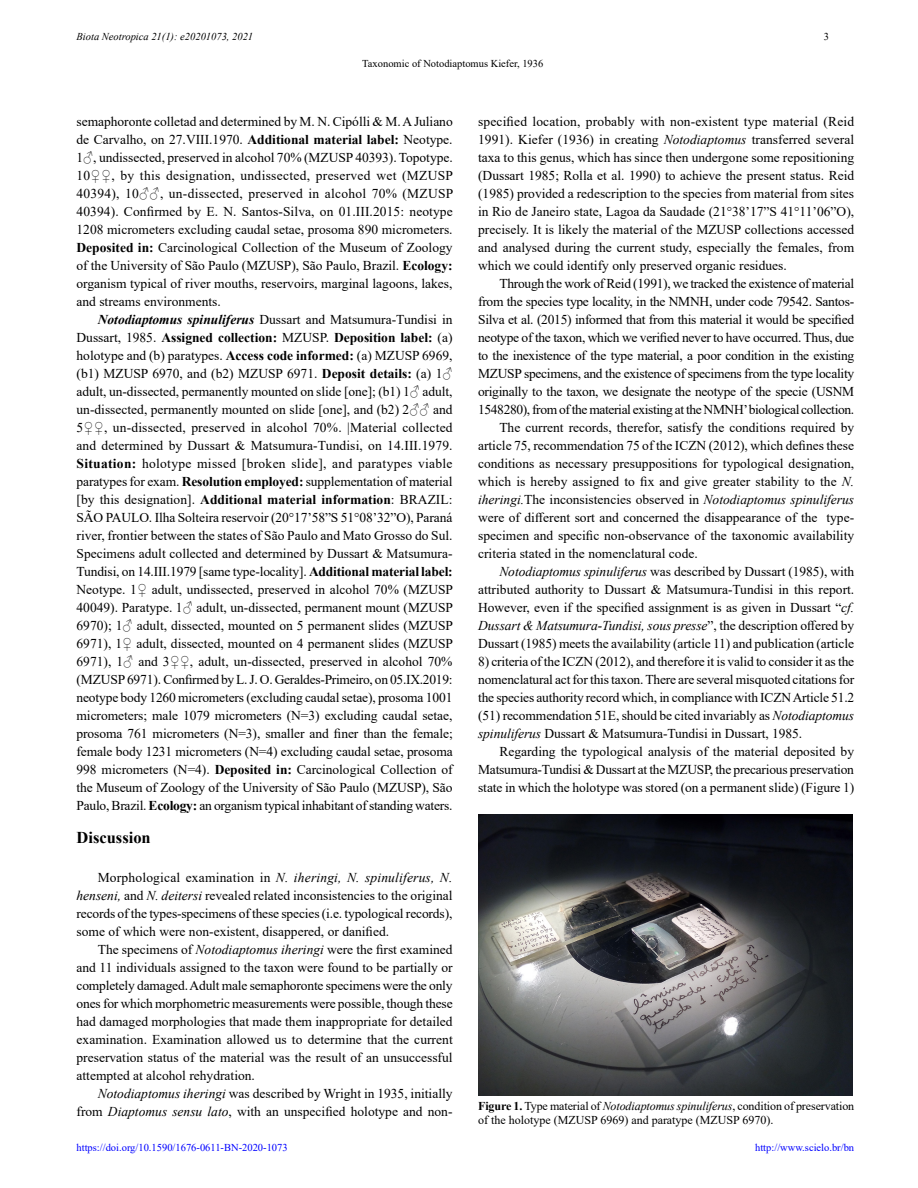
<style>
.page{position:relative;width:918px;height:1188px;background:#fff}
.page>*{position:absolute;margin:0;border:0;box-sizing:border-box;transform-origin:0 0}
.t1{font:700 16.5px "Times New Roman";color:#000}
.t2{font:13.5px/18px "Times New Roman";letter-spacing:-.005em;color:#000;text-align:justify}
.t3{font:italic 13.5px "Times New Roman";color:#000}
.t4{font:13.5px "Times New Roman";letter-spacing:-.025em;color:#000}
.t5{font:12px/14.4px "Times New Roman";color:#000}
.t6{font:10.5px "Times New Roman";color:#00f}
.t7{font:10.5px "Times New Roman";color:#000}
.t8{font:italic 10.5px "Times New Roman";color:#000}
.s1{font-weight:700}
.s2{font-weight:700;font-style:italic}
.s3{font-style:italic}
.s4{font-style:normal}
</style>
<div class="page">
<img style="left:478px;top:815px;width:374px;height:281px">
<p class="t8" style="left:77px;top:29px;width:178px">Biota Neotropica 21(1): e20201073, 2021</p>
<p class="t7" style="left:362px;top:56px;width:183px">Taxonomic of Notodiaptomus Kiefer, 1936</p>
<p class="t7" style="left:824px;top:29px;width:7px">3</p>
<p class="t2" style="left:77px;top:112px;width:378px">semaphoronte colletad and determined by M. N. Cipólli &amp; M. A Juliano de Carvalho, on 27.VIII.1970. <span class="s1">Additional material label:</span> Neotype.<br>1♂, undissected, preserved in alcohol 70% (MZUSP 40393). Topotype.<br>10♀♀, by this designation, undissected, preserved wet (MZUSP 40394), 10♂♂, un-dissected, preserved in alcohol 70% (MZUSP 40394). Confirmed by E. N. Santos-Silva, on 01.III.2015: neotype 1208 micrometers excluding caudal setae, prosoma 890 micrometers.<br><span class="s1">Deposited in:</span> Carcinological Collection of the Museum of Zoology of the University of São Paulo (MZUSP), São Paulo, Brazil. <span class="s1">Ecology: </span>organism typical of river mouths, reservoirs, marginal lagoons, lakes, and streams environments.</p>
<p class="t2" style="left:77px;top:310px;width:378px;text-indent:21px"><span class="s2">Notodiaptomus spinuliferus</span> Dussart and Matsumura-Tundisi in Dussart, 1985. <span class="s1">Assigned collection:</span> MZUSP. <span class="s1">Deposition label:</span> (a) holotype and (b) paratypes. <span class="s1">Access code informed:</span> (a) MZUSP 6969, (b1) MZUSP 6970, and (b2) MZUSP 6971. <span class="s1">Deposit details:</span> (a) 1♂ adult, un-dissected, permanently mounted on slide [one]; (b1) 1♂ adult, un-dissected, permanently mounted on slide [one], and (b2) 2♂♂ and 5♀♀, un-dissected, preserved in alcohol 70%. |Material collected and determined by Dussart &amp; Matsumura-Tundisi, on 14.III.1979.<br><span class="s1">Situation:</span> holotype missed [broken slide], and paratypes viable paratypes for exam. <span class="s1">Resolution employed:</span> supplementation of material [by this designation]. <span class="s1">Additional material information</span>: BRAZIL:<br>SÃO PAULO. Ilha Solteira reservoir (20°17’58”S 51°08’32”O), Paraná river, frontier between the states of São Paulo and Mato Grosso do Sul.<br>Specimens adult collected and determined by Dussart &amp; Matsumura-Tundisi, on 14.III.1979 [same type-locality]. <span class="s1">Additional material label:<br></span>Neotype. 1♀ adult, undissected, preserved in alcohol 70% (MZUSP 40049). Paratype. 1♂ adult, un-dissected, permanent mount (MZUSP 6970); 1♂ adult, dissected, mounted on 5 permanent slides (MZUSP 6971), 1♀ adult, dissected, mounted on 4 permanent slides (MZUSP 6971), 1♂ and 3♀♀, adult, un-dissected, preserved in alcohol 70% (MZUSP 6971). Confirmed by L. J. O. Geraldes-Primeiro, on 05.IX.2019: neotype body 1260 micrometers (excluding caudal setae), prosoma 1001 micrometers; male 1079 micrometers (N=3) excluding caudal setae, prosoma 761 micrometers (N=3), smaller and finer than the female; female body 1231 micrometers (N=4) excluding caudal setae, prosoma 998 micrometers (N=4). <span class="s1">Deposited in:</span> Carcinological Collection of the Museum of Zoology of the University of São Paulo (MZUSP), São Paulo, Brazil. <span class="s1">Ecology:</span> an organism typical inhabitant of standing waters.</p>
<p class="t1" style="left:77px;top:825px;width:76px">Discussion</p>
<p class="t2" style="left:77px;top:868px;width:378px;text-indent:21px">Morphological examination in <span class="s3">N. iheringi, N. spinuliferus, N. henseni,</span> and <span class="s3">N. deitersi</span> revealed related inconsistencies to the original records of the types-specimens of these species (i.e. typological records), some of which were non-existent, disappered, or danified.</p>
<p class="t2" style="left:77px;top:940px;width:378px;text-indent:21px">The specimens of <span class="s3">Notodiaptomus iheringi</span> were the first examined and 11 individuals assigned to the taxon were found to be partially or completely damaged. Adult male semaphoronte specimens were the only ones for which morphometric measurements were possible, though these had damaged morphologies that made them inappropriate for detailed examination. Examination allowed us to determine that the current preservation status of the material was the result of an unsuccessful attempted at alcohol rehydration.</p>
<p class="t2" style="left:77px;top:1084px;width:378px;text-align:right"><span class="s3">Notodiaptomus iheringi</span> was described by Wright in 1935, initially from <span class="s3">Diaptomus sensu lato</span>, with an unspecified holotype and non-</p>
<p class="t2" style="left:478px;top:112px;width:378px">specified location, probably with non-existent type material (Reid 1991). Kiefer (1936) in creating <span class="s3">Notodiaptomus</span> transferred several taxa to this genus, which has since then undergone some repositioning (Dussart 1985; Rolla et al. 1990) to achieve the present status. Reid (1985) provided a redescription to the species from material from sites in Rio de Janeiro state, Lagoa da Saudade (21°38’17”S 41°11’06”O), precisely. It is likely the material of the MZUSP collections accessed and analysed during the current study, especially the females, from which we could identify only preserved organic residues.</p>
<p class="t2" style="left:499px;top:274px;width:356px">Through the work of Reid (1991), we tracked the existence of material</p>
<p class="t2" style="left:478px;top:292px;width:378px">from the species type locality, in the NMNH, under code 79542. Santos-</p>
<p class="t2" style="left:478px;top:310px;width:378px">Silva et al. (2015) informed that from this material it would be specified</p>
<p class="t2" style="left:478px;top:328px;width:378px">neotype of the taxon, which we verified never to have occurred. Thus, due</p>
<p class="t2" style="left:478px;top:346px;width:378px">to the inexistence of the type material, a poor condition in the existing</p>
<p class="t2" style="left:478px;top:364px;width:378px">MZUSP specimens, and the existence of specimens from the type locality</p>
<p class="t2" style="left:478px;top:382px;width:378px">originally to the taxon, we designate the neotype of the specie (USNM</p>
<p class="t4" style="left:478px;top:400px;width:378px">1548280), from of the material existing at the NMNH’ biological collection.</p>
<p class="t2" style="left:499px;top:418px;width:356px">The current records, therefor, satisfy the conditions required by</p>
<p class="t2" style="left:478px;top:436px;width:377px">article 75, recommendation 75 of the ICZN (2012), which defines these</p>
<p class="t2" style="left:478px;top:454px;width:378px">conditions as necessary presuppositions for typological designation,</p>
<p class="t2" style="left:478px;top:472px;width:378px">which is hereby assigned to fix and give greater stability to the <span class="s3">N.</span></p>
<p class="t3" style="left:478px;top:490px;width:378px">iheringi.<span class="s4">The inconsistencies observed in</span> Notodiaptomus spinuliferus</p>
<p class="t2" style="left:478px;top:508px;width:378px">were of different sort and concerned the disappearance of the type-</p>
<p class="t2" style="left:478px;top:526px;width:378px">specimen and specific non-observance of the taxonomic availability</p>
<p class="t2" style="left:478px;top:544px;width:221px">criteria stated in the nomenclatural code.</p>
<p class="t2" style="left:499px;top:562px;width:356px"><span class="s3">Notodiaptomus spinuliferus</span> was described by Dussart (1985), with</p>
<p class="t2" style="left:478px;top:580px;width:378px">attributed authority to Dussart &amp; Matsumura-Tundisi in this report.</p>
<p class="t2" style="left:478px;top:598px;width:378px">However, even if the specified assignment is as given in Dussart “<span class="s3">cf.</span></p>
<p class="t3" style="left:478px;top:616px;width:378px">Dussart &amp; Matsumura-Tundisi, sous presse<span class="s4">”, the description offered by</span></p>
<p class="t2" style="left:478px;top:634px;width:378px">Dussart (1985) meets the availability (article 11) and publication (article</p>
<p class="t2" style="left:478px;top:652px;width:378px">8) criteria of the ICZN (2012), and therefore it is valid to consider it as the nomenclatural act for this taxon. There are several misquoted citations for the species authority record which, in compliance with ICZN Article 51.2 (51) recommendation 51E, should be cited invariably as <span class="s3">Notodiaptomus spinuliferus</span> Dussart &amp; Matsumura-Tundisi in Dussart, 1985.</p>
<p class="t2" style="left:478px;top:742px;width:378px;text-indent:21px">Regarding the typological analysis of the material deposited by Matsumura-Tundisi &amp; Dussart at the MZUSP, the precarious preservation state in which the holotype was stored (on a permanent slide) (Figure 1)</p>
<p class="t5" style="left:478px;top:1098px;width:378px"><span class="s1">Figure 1.</span> Type material of <span class="s3">Notodiaptomus spinuliferus</span>, condition of preservation of the holotype (MZUSP 6969) and paratype (MZUSP 6970).</p>
<p class="t6" style="left:77px;top:1140px;width:213px">https://doi.org/10.1590/1676-0611-BN-2020-1073</p>
<p class="t6" style="left:755px;top:1140px;width:101px">http://www.scielo.br/bn</p>
</div>
